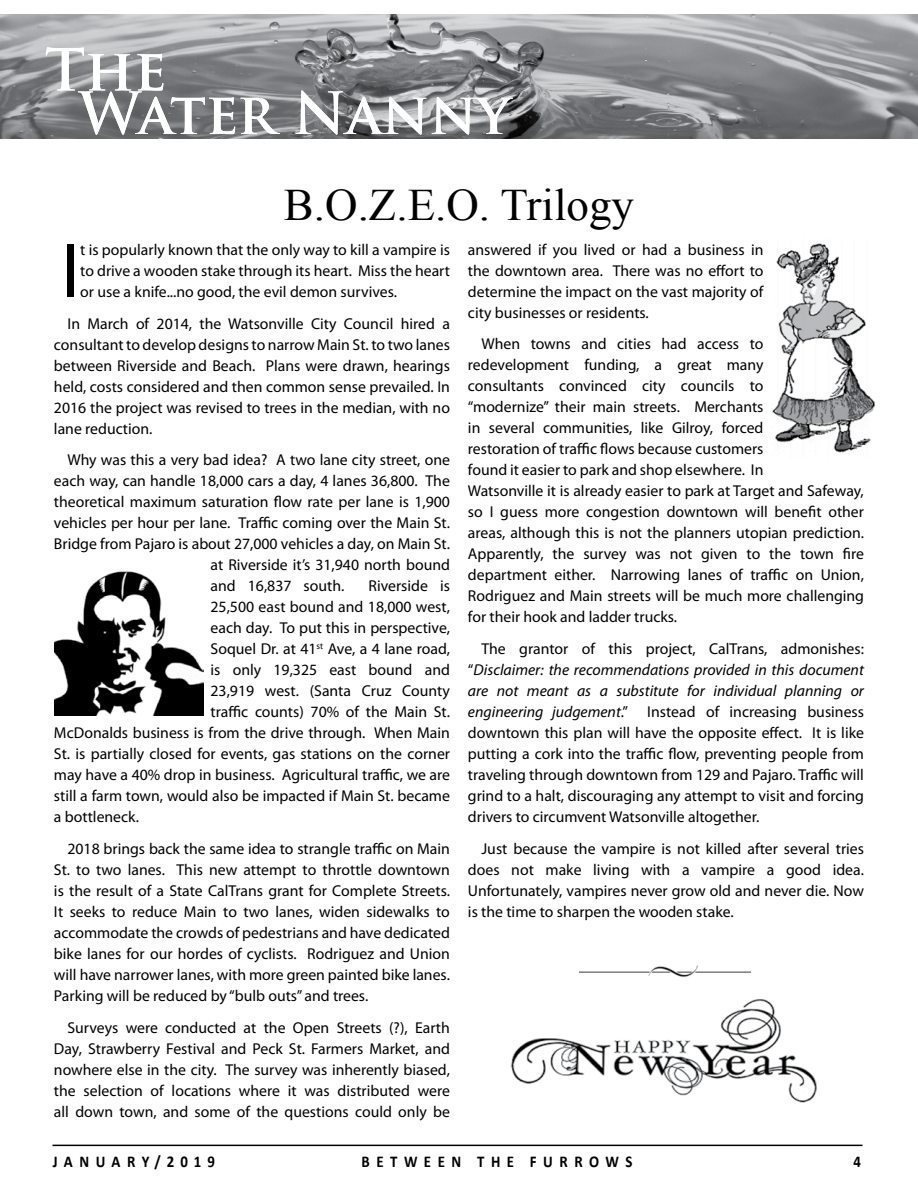
<style>
.page{position:relative;width:918px;height:1188px;background:#fff}
.page>*{position:absolute;margin:0;border:0;box-sizing:border-box;transform-origin:0 0}
.t1{font:78px "Myriad Pro";color:#000}
.t2{font:700 56.4px/43.5px "Trajan Pro";color:#fff}
.t3{font:45px "Times New Roman";color:#000}
.t4{font:700 16.5px "Calibri";letter-spacing:.44em;color:#000;scale:.9 1}
.t5{font:700 16.5px "Calibri";letter-spacing:.415em;color:#000;scale:.9 1}
.t6{font:15.75px/21px "Myriad Pro";color:#000;text-align:justify}
.s1{font-style:italic}
</style>
<div class="page">
<hr style="left:53px;top:1145px;width:810px;height:1px;background:#000">
<svg style="left:0;top:15px;width:918px;height:123px;background:#8e9092"></svg>
<img style="left:772px;top:243px;width:103px;height:210px">
<img style="left:510px;top:999px;width:307px;height:104px">
<img style="left:579px;top:966px;width:172px;height:11px">
<img style="left:54px;top:571px;width:150px;height:145px">
<h2 class="t2" style="left:79px;top:49px;width:433px;text-indent:-34px">The<br>Water Nanny</h2>
<h3 class="t3" style="left:284px;top:175px;width:352px">B.O.Z.E.O. Trilogy</h3>
<h1 class="t1" style="left:62px;top:223px;width:20px">I</h1>
<p class="t6" style="left:80px;top:239px;width:371px">t is popularly known that the only way to kill a vampire is to drive a wooden stake through its heart. Miss the heart or use a knife...no good, the evil demon survives.</p>
<p class="t6" style="left:54px;top:313px;width:398px;text-indent:13px">In March of 2014, the Watsonville City Council hired a consultant to develop designs to narrow Main St. to two lanes between Riverside and Beach. Plans were drawn, hearings held, costs considered and then common sense prevailed. In 2016 the project was revised to trees in the median, with no lane reduction.</p>
<p class="t6" style="left:67px;top:449px;width:384px">Why was this a very bad idea? A two lane city street, one</p>
<p class="t6" style="left:54px;top:470px;width:397px">each way, can handle 18,000 cars a day, 4 lanes 36,800. The</p>
<p class="t6" style="left:54px;top:491px;width:397px">theoretical maximum saturation flow rate per lane is 1,900</p>
<p class="t6" style="left:54px;top:512px;width:397px">vehicles per hour per lane. Traffic coming over the Main St.</p>
<p class="t6" style="left:54px;top:533px;width:397px">Bridge from Pajaro is about 27,000 vehicles a day, on Main St.</p>
<p class="t6" style="left:211px;top:554px;width:241px">at Riverside it’s 31,940 north bound</p>
<p class="t6" style="left:211px;top:575px;width:135px">and 16,837 south.</p>
<p class="t6" style="left:369px;top:575px;width:83px">Riverside is</p>
<p class="t6" style="left:211px;top:596px;width:241px">25,500 east bound and 18,000 west,</p>
<p class="t6" style="left:211px;top:617px;width:241px">each day. To put this in perspective,</p>
<p class="t6" style="left:211px;top:638px;width:241px">Soquel Dr. at 41<sup>st</sup> Ave, a 4 lane road,</p>
<p class="t6" style="left:211px;top:659px;width:241px">is only 19,325 east bound and</p>
<p class="t6" style="left:211px;top:680px;width:241px">23,919 west. (Santa Cruz County</p>
<p class="t6" style="left:211px;top:701px;width:241px">traffic counts) 70% of the Main St.</p>
<p class="t6" style="left:54px;top:722px;width:397px">McDonalds business is from the drive through. When Main</p>
<p class="t6" style="left:54px;top:743px;width:398px">St. is partially closed for events, gas stations on the corner</p>
<p class="t6" style="left:54px;top:764px;width:398px">may have a 40% drop in business. Agricultural traffic, we are</p>
<p class="t6" style="left:54px;top:785px;width:398px">still a farm town, would also be impacted if Main St. became</p>
<p class="t6" style="left:54px;top:806px;width:87px">a bottleneck.</p>
<p class="t6" style="left:54px;top:838px;width:398px;text-indent:13px">2018 brings back the same idea to strangle traffic on Main St. to two lanes. This new attempt to throttle downtown is the result of a State CalTrans grant for Complete Streets.<br>It seeks to reduce Main to two lanes, widen sidewalks to accommodate the crowds of pedestrians and have dedicated bike lanes for our hordes of cyclists. Rodriguez and Union will have narrower lanes, with more green painted bike lanes.<br>Parking will be reduced by “bulb outs” and trees.</p>
<p class="t6" style="left:54px;top:1017px;width:398px;text-indent:13px">Surveys were conducted at the Open Streets (?), Earth Day, Strawberry Festival and Peck St. Farmers Market, and nowhere else in the city. The survey was inherently biased, the selection of locations where it was distributed were all down town, and some of the questions could only be</p>
<p class="t6" style="left:468px;top:239px;width:297px">answered if you lived or had a business in the downtown area. There was no effort to determine the impact on the vast majority of city businesses or residents.</p>
<p class="t6" style="left:468px;top:333px;width:398px;text-align:left;text-indent:13px">When towns and cities had access to redevelopment funding, a great many<br>consultants convinced city councils to<br>“modernize” their main streets. Merchants<br>in several communities, like Gilroy, forced<br>restoration of traffic flows because customers<br>found it easier to park and shop elsewhere. In<br>Watsonville it is already easier to park at Target and Safeway, so I guess more congestion downtown will benefit other areas, although this is not the planners utopian prediction.<br>Apparently, the survey was not given to the town fire department either. Narrowing lanes of traffic on Union, Rodriguez and Main streets will be much more challenging for their hook and ladder trucks.</p>
<p class="t6" style="left:468px;top:638px;width:398px;text-indent:13px">The grantor of this project, CalTrans, admonishes: “<span class="s1">Disclaimer: the recommendations provided in this document are not meant as a substitute for individual planning or engineering judgement</span>.” Instead of increasing business downtown this plan will have the opposite effect. It is like putting a cork into the traffic flow, preventing people from traveling through downtown from 129 and Pajaro. Traffic will grind to a halt, discouraging any attempt to visit and forcing drivers to circumvent Watsonville altogether.</p>
<p class="t6" style="left:468px;top:838px;width:398px;text-indent:13px">Just because the vampire is not killed after several tries does not make living with a vampire a good idea.<br>Unfortunately, vampires never grow old and never die. Now is the time to sharpen the wooden stake.</p>
<p class="t5" style="left:53px;top:1151px;width:182px">JANUARY/2019</p>
<p class="t4" style="left:362px;top:1151px;width:302px">BETWEEN THE FURROWS</p>
<p class="t4" style="left:854px;top:1151px;width:10px">4</p>
</div>
